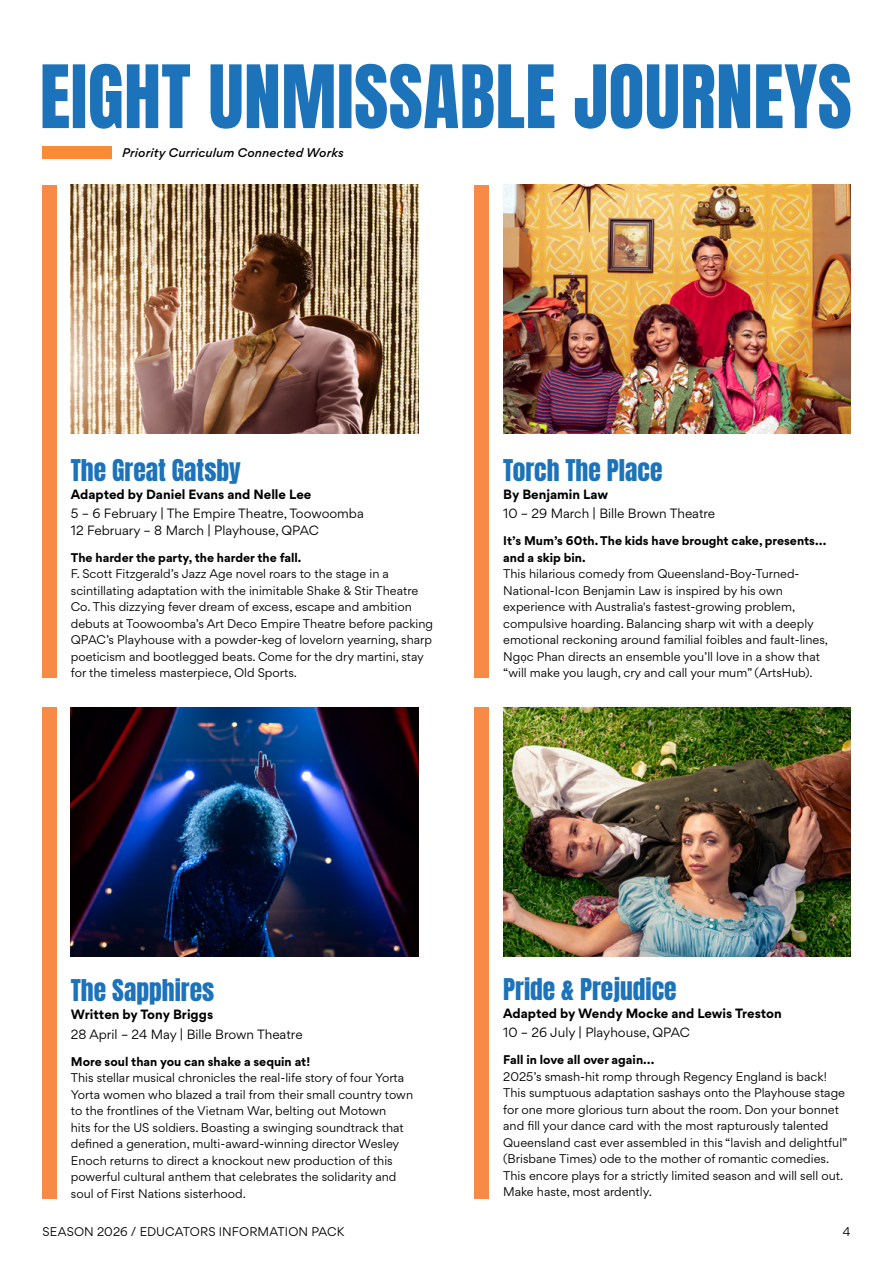
<style>
.page{position:relative;width:893px;height:1263px;background:#fff}
.page>*{position:absolute;margin:0;border:0;box-sizing:border-box;transform-origin:0 0}
.t1{font:25.5px "Anton";color:#1c73ba}
.t2{font:12px/16.5px "Gordita";color:#000}
.t3{font:700 12px "Gordita";color:#000}
.t4{font:11.25px/16.5px "Gordita";color:#000}
.t5{font:700 11.25px/16.5px "Gordita";color:#000}
.t6{font:italic 500 11.25px "Gordita";letter-spacing:.02em;color:#000}
.s1{font-family:"Asap"}
</style>
<div class="page">
<div style="left:43px;top:185px;width:14px;height:492px;background:#f68a46"></div>
<div style="left:475px;top:185px;width:14px;height:492px;background:#f68a46"></div>
<div style="left:43px;top:707px;width:14px;height:492px;background:#f68a46"></div>
<div style="left:475px;top:707px;width:14px;height:492px;background:#f68a46"></div>
<svg style="left:43px;top:64px;width:807px;height:65px;fill:#1c73ba"></svg>
<img style="left:71px;top:185px;width:347px;height:249px">
<img style="left:71px;top:707px;width:347px;height:249px">
<img style="left:503px;top:185px;width:347px;height:249px">
<img style="left:503px;top:707px;width:347px;height:249px">
<div style="left:43px;top:146px;width:69px;height:13px;background:#fb8b35"></div>
<p class="t6" style="left:122px;top:144px;width:223px">Priority Curriculum Connected Works</p>
<h1 class="t1" style="left:71px;top:457px;width:172px">The Great Gatsby</h1>
<p class="t3" style="left:71px;top:484px;width:242px">Adapted by Daniel Evans and Nelle Lee</p>
<p class="t2" style="left:71px;top:505px;width:294px">5 – 6 February | The Empire Theatre, Toowoomba<br>12 February – 8 March | Playhouse, QPAC</p>
<p class="t5" style="left:71px;top:549px;width:232px">The harder the party, the harder the fall.</p>
<p class="t4" style="left:71px;top:565px;width:364px">F. Scott Fitzgerald’s Jazz Age novel roars to the stage in a scintillating adaptation with the inimitable Shake &amp; Stir Theatre Co. This dizzying fever dream of excess, escape and ambition debuts at Toowoomba’s Art Deco Empire Theatre before packing QPAC’s Playhouse with a powder-keg of lovelorn yearning, sharp poeticism and bootlegged beats. Come for the dry martini, stay for the timeless masterpiece, Old Sports.</p>
<h1 class="t1" style="left:503px;top:457px;width:161px">Torch The Place</h1>
<p class="t3" style="left:503px;top:484px;width:107px">By Benjamin Law</p>
<p class="t2" style="left:503px;top:505px;width:214px">10 – 29 March | Bille Brown Theatre</p>
<p class="t5" style="left:503px;top:532px;width:325px">It’s Mum’s 60th. The kids have brought cake, presents… and a skip bin.</p>
<p class="t4" style="left:503px;top:565px;width:326px">This hilarious comedy from Queensland-Boy-Turned-National-Icon Benjamin Law is inspired by his own experience with Australia's fastest-growing problem, compulsive hoarding. Balancing sharp wit with a deeply emotional reckoning around familial foibles and fault-lines, Ng<span class="s1">ọ</span>c Phan directs an ensemble you’ll love in a show that “will make you laugh, cry and call your mum” (ArtsHub).</p>
<h1 class="t1" style="left:71px;top:978px;width:145px">The Sapphires</h1>
<p class="t3" style="left:71px;top:1005px;width:144px">Written by Tony Briggs</p>
<p class="t2" style="left:71px;top:1026px;width:233px">28 April – 24 May | Bille Brown Theatre</p>
<p class="t5" style="left:71px;top:1053px;width:241px">More soul than you can shake a sequin at!</p>
<p class="t4" style="left:71px;top:1070px;width:344px">This stellar musical chronicles the real-life story of four Yorta Yorta women who blazed a trail from their small country town to the frontlines of the Vietnam War, belting out Motown<br>hits for the US soldiers. Boasting a swinging soundtrack that defined a generation, multi-award-winning director Wesley Enoch returns to direct a knockout new production of this powerful cultural anthem that celebrates the solidarity and soul of First Nations sisterhood.</p>
<h1 class="t1" style="left:503px;top:976px;width:175px">Pride &amp; Prejudice</h1>
<p class="t3" style="left:503px;top:1003px;width:280px">Adapted by Wendy Mocke and Lewis Treston</p>
<p class="t2" style="left:503px;top:1024px;width:188px">10 – 26 July | Playhouse, QPAC</p>
<p class="t5" style="left:503px;top:1051px;width:153px">Fall in love all over again…</p>
<p class="t4" style="left:503px;top:1068px;width:346px">2025’s smash-hit romp through Regency England is back!<br>This sumptuous adaptation sashays onto the Playhouse stage for one more glorious turn about the room. Don your bonnet and fill your dance card with the most rapturously talented Queensland cast ever assembled in this “lavish and delightful” (Brisbane Times) ode to the mother of romantic comedies.<br>This encore plays for a strictly limited season and will sell out.<br>Make haste, most ardently.</p>
<p class="t4" style="left:43px;top:1223px;width:303px">SEASON 2026 / EDUCATORS INFORMATION PACK</p>
<p class="t4" style="left:843px;top:1223px;width:9px">4</p>
</div>
